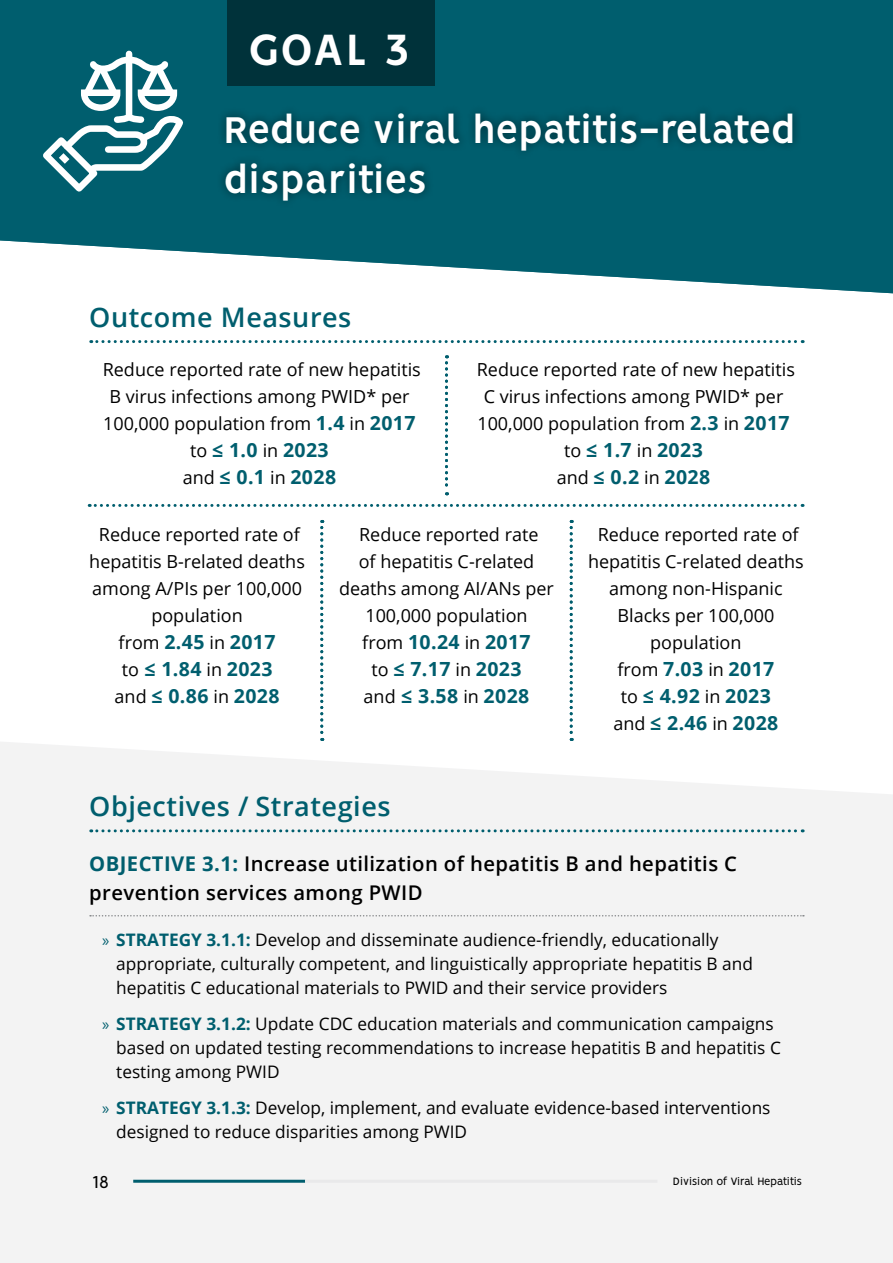
<style>
.page{position:relative;width:893px;height:1263px;background:#fff}
.page>*{position:absolute;margin:0;border:0;box-sizing:border-box;transform-origin:0 0}
.t1{font:700 49.5px "Vision";color:#fff}
.t2{font:700 42px/49.5px "Vision";letter-spacing:-.02em;color:#fff}
.H3_-_Measures{font:600 27px "Open Sans";letter-spacing:.02em;color:#005e6e}
.Objective_sub{font:600 20.25px/28.5px "Open Sans";letter-spacing:.02em;color:#000}
.t3{font:700 19.5px/27px "Open Sans";letter-spacing:.02em;color:#005e6e;text-align:center}
.t4{font:19.5px "Vision";color:#000}
.t5{font:18px/27px "Open Sans";color:#000;text-align:center}
.t6{font:17.25px/24px "Open Sans";color:#000}
.t7{font:12px "Vision";letter-spacing:-.025em;color:#000}
.s1{font-weight:700;font-size:19.5px;color:#005e6e}
.s2{font-weight:400;font-size:18px;color:#000}
.s3{font-weight:700;color:#005e6e}
.s4{font-family:"Myriad Pro";color:#005e6e}
</style>
<div class="page">
<svg style="left:0;top:0;width:893px;height:293px;background:#247582"></svg>
<div style="left:0;top:738px;width:892px;height:525px;background:#f3f3f3"></div>
<div style="left:227px;top:0;width:207px;height:86px;background:#00323a"></div>
<svg style="left:89px;top:504px;width:714px;height:3px"></svg>
<svg style="left:892px;top:795px;width:1px;height:468px"></svg>
<hr style="left:133px;top:1180px;width:172px;height:3px;background:#005e6e">
<hr style="left:305px;top:1180px;width:352px;height:3px;background:#e9e9ea">
<svg style="left:37px;top:53px;width:150px;height:145px"></svg>
<div style="left:216px;top:104px;width:586px;height:105px;background:#000;opacity:.5"></div>
<svg style="left:91px;top:340px;width:712px;height:3px"></svg>
<svg style="left:445px;top:355px;width:3px;height:140px"></svg>
<svg style="left:320px;top:520px;width:3px;height:221px"></svg>
<svg style="left:570px;top:520px;width:3px;height:221px"></svg>
<svg style="left:91px;top:829px;width:712px;height:3px"></svg>
<svg style="left:90px;top:915px;width:714px;height:1px"></svg>
<h2 class="t1" style="left:248px;top:20px;width:164px">GOAL 3</h2>
<h2 class="t2" style="left:223px;top:105px;width:573px">Reduce viral hepatitis-related disparities</h2>
<h3 class="H3_-_Measures" style="left:89px;top:298px;width:264px">Outcome Measures</h3>
<p class="t5" style="left:103px;top:355px;width:320px">Reduce reported rate of new hepatitis<br>B virus infections among PWID* per<br>100,000 population from <span class="s1">1.4</span> in <span class="s1">2017</span></p>
<p class="t3" style="left:183px;top:436px;width:155px"><span class="s2">to</span> ≤ 1.0 <span class="s2">in</span> 2023 <span class="s2">and</span> ≤ 0.1 <span class="s2">in</span> 2028</p>
<p class="t5" style="left:477px;top:355px;width:320px">Reduce reported rate of new hepatitis<br>C virus infections among PWID* per<br>100,000 population from <span class="s1">2.3</span> in <span class="s1">2017</span></p>
<p class="t3" style="left:557px;top:436px;width:155px"><span class="s2">to</span> ≤ 1.7 <span class="s2">in</span> 2023 <span class="s2">and</span> ≤ 0.2 <span class="s2">in</span> 2028</p>
<p class="t5" style="left:89px;top:520px;width:217px">Reduce reported rate of hepatitis B-related deaths among A/PIs per 100,000 population</p>
<p class="t3" style="left:115px;top:627px;width:166px"><span class="s2">from</span> 2.45 <span class="s2">in</span> 2017 <span class="s2">to</span> ≤ 1.84 <span class="s2">in</span> 2023 <span class="s2">and</span> ≤ 0.86 <span class="s2">in</span> 2028</p>
<p class="t5" style="left:339px;top:520px;width:216px">Reduce reported rate<br>of hepatitis C-related deaths among AI/ANs per<br>100,000 population</p>
<p class="t3" style="left:362px;top:627px;width:170px"><span class="s2">from</span> 10.24 <span class="s2">in</span> 2017 <span class="s2">to</span> ≤ 7.17 <span class="s2">in</span> 2023 <span class="s2">and</span> ≤ 3.58 <span class="s2">in</span> 2028</p>
<p class="t5" style="left:588px;top:520px;width:217px">Reduce reported rate of hepatitis C-related deaths among non-Hispanic<br>Blacks per 100,000 population</p>
<p class="t3" style="left:613px;top:654px;width:166px"><span class="s2">from</span> 7.03 <span class="s2">in</span> 2017 <span class="s2">to</span> ≤ 4.92 <span class="s2">in</span> 2023 <span class="s2">and</span> ≤ 2.46 <span class="s2">in</span> 2028</p>
<h3 class="H3_-_Measures" style="left:89px;top:787px;width:303px">Objectives / Strategies</h3>
<h4 class="Objective_sub" style="left:89px;top:849px;width:649px"><span class="s3">OBJECTIVE 3.1:</span> Increase utilization of hepatitis B and hepatitis C prevention services among PWID</h4>
<p class="t6" style="left:116px;top:927px;width:638px;text-indent:-14px"><span class="s4">»</span> <span class="s3">STRATEGY 3.1.1:</span> Develop and disseminate audience-friendly, educationally appropriate, culturally competent, and linguistically appropriate hepatitis B and hepatitis C educational materials to PWID and their service providers</p>
<p class="t6" style="left:116px;top:1011px;width:666px;text-indent:-14px"><span class="s4">»</span> <span class="s3">STRATEGY 3.1.2:</span> Update CDC education materials and communication campaigns based on updated testing recommendations to increase hepatitis B and hepatitis C testing among PWID</p>
<p class="t6" style="left:116px;top:1095px;width:656px;text-indent:-14px"><span class="s4">»</span> <span class="s3">STRATEGY 3.1.3:</span> Develop, implement, and evaluate evidence-based interventions designed to reduce disparities among PWID</p>
<p class="t4" style="left:92px;top:1170px;width:19px">18</p>
<p class="t7" style="left:673px;top:1175px;width:130px">Division of Viral Hepatitis</p>
</div>
